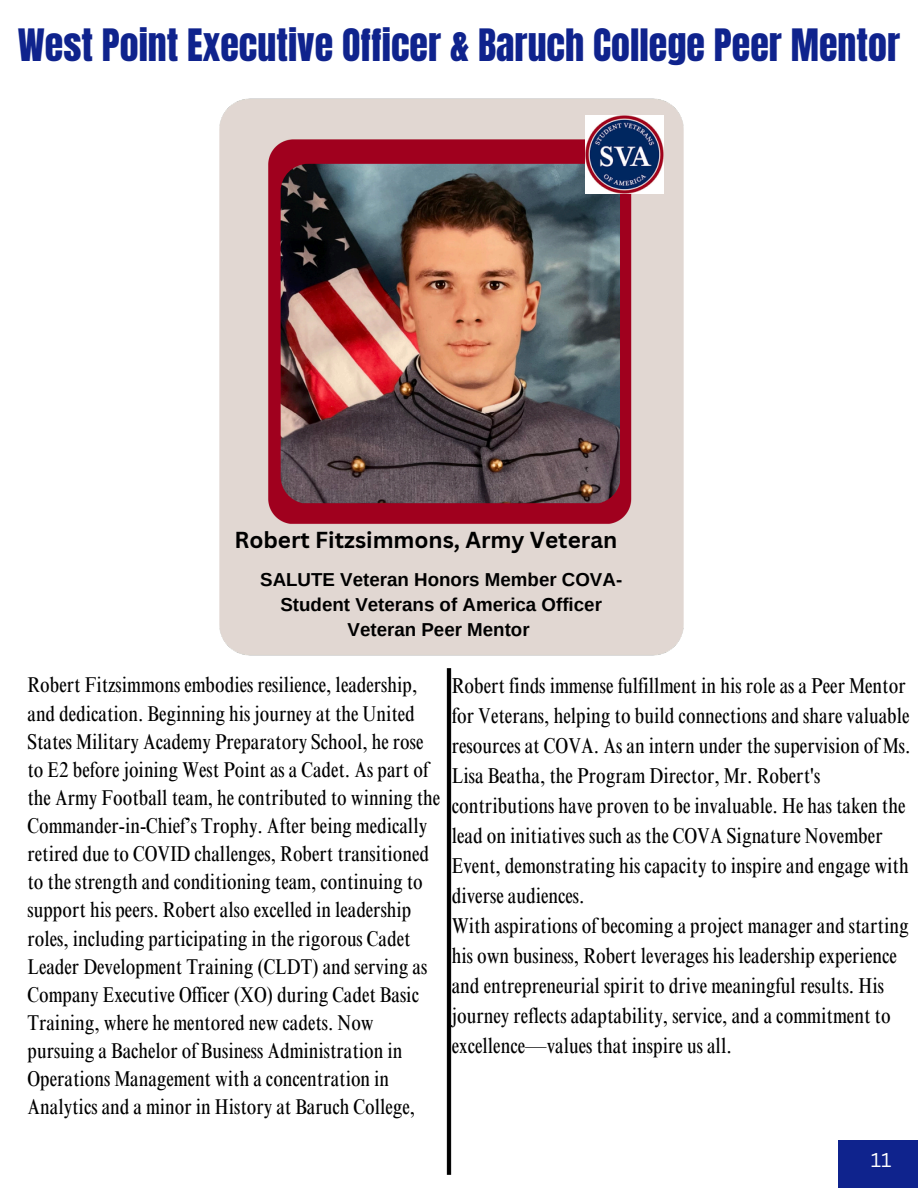
<style>
.page{position:relative;width:918px;height:1188px;background:#fff}
.page>*{position:absolute;margin:0;border:0;box-sizing:border-box;transform-origin:0 0}
.t1{font:37.95px "Anton";color:#0f238d}
.t2{font:700 22.5px "Canva Sans";color:#000}
.t3{font:condensed 21.6px/30px "Times NRMT Pro";color:#000}
.t4{font:condensed 21.45px/28.2px "Times NRMT Pro";color:#000}
.t5{font:19.5px "Canva Sans";color:#fff}
.t6{font:700 18.75px/25px "Arimo";color:#000;text-align:center}
</style>
<div class="page">
<img style="left:219px;top:98px;width:465px;height:557px">
<img style="left:281px;top:164px;width:339px;height:339px">
<img style="left:247px;top:655px;width:409px;height:520px">
<div style="left:839px;top:1140px;width:79px;height:48px;background:#0f238d"></div>
<img style="left:586px;top:116px;width:78px;height:77px">
<p class="t1" style="left:18px;top:18px;width:884px">West Point Executive Officer &amp; Baruch College Peer Mentor</p>
<p class="t2" style="left:234px;top:524px;width:384px">Robert Fitzsimmons, Army Veteran</p>
<h2 class="t6" style="left:260px;top:567px;width:364px">SALUTE Veteran Honors Member COVA-<br>Student Veterans of America Officer<br>Veteran Peer Mentor</h2>
<p class="t4" style="left:28px;top:674px;width:414px">Robert Fitzsimmons embodies resilience, leadership, and dedication. Beginning his journey at the United States Military Academy Preparatory School, he rose to E2 before joining West Point as a Cadet. As part of the Army Football team, he contributed to winning the Commander-in-Chief’s Trophy. After being medically retired due to COVID challenges, Robert transitioned to the strength and conditioning team, continuing to support his peers. Robert also excelled in leadership roles, including participating in the rigorous Cadet Leader Development Training (CLDT) and serving as Company Executive Officer (XO) during Cadet Basic Training, where he mentored new cadets. Now pursuing a Bachelor of Business Administration in Operations Management with a concentration in Analytics and a minor in History at Baruch College,</p>
<p class="t3" style="left:452px;top:673px;width:460px">Robert finds immense fulfillment in his role as a Peer Mentor for Veterans, helping to build connections and share valuable resources at COVA. As an intern under the supervision of Ms.<br>Lisa Beatha, the Program Director, Mr. Robert's contributions have proven to be invaluable. He has taken the lead on initiatives such as the COVA Signature November Event, demonstrating his capacity to inspire and engage with diverse audiences.<br>With aspirations of becoming a project manager and starting his own business, Robert leverages his leadership experience and entrepreneurial spirit to drive meaningful results. His journey reflects adaptability, service, and a commitment to excellence—values that inspire us all.</p>
<p class="t5" style="left:871px;top:1146px;width:22px">11</p>
</div>
